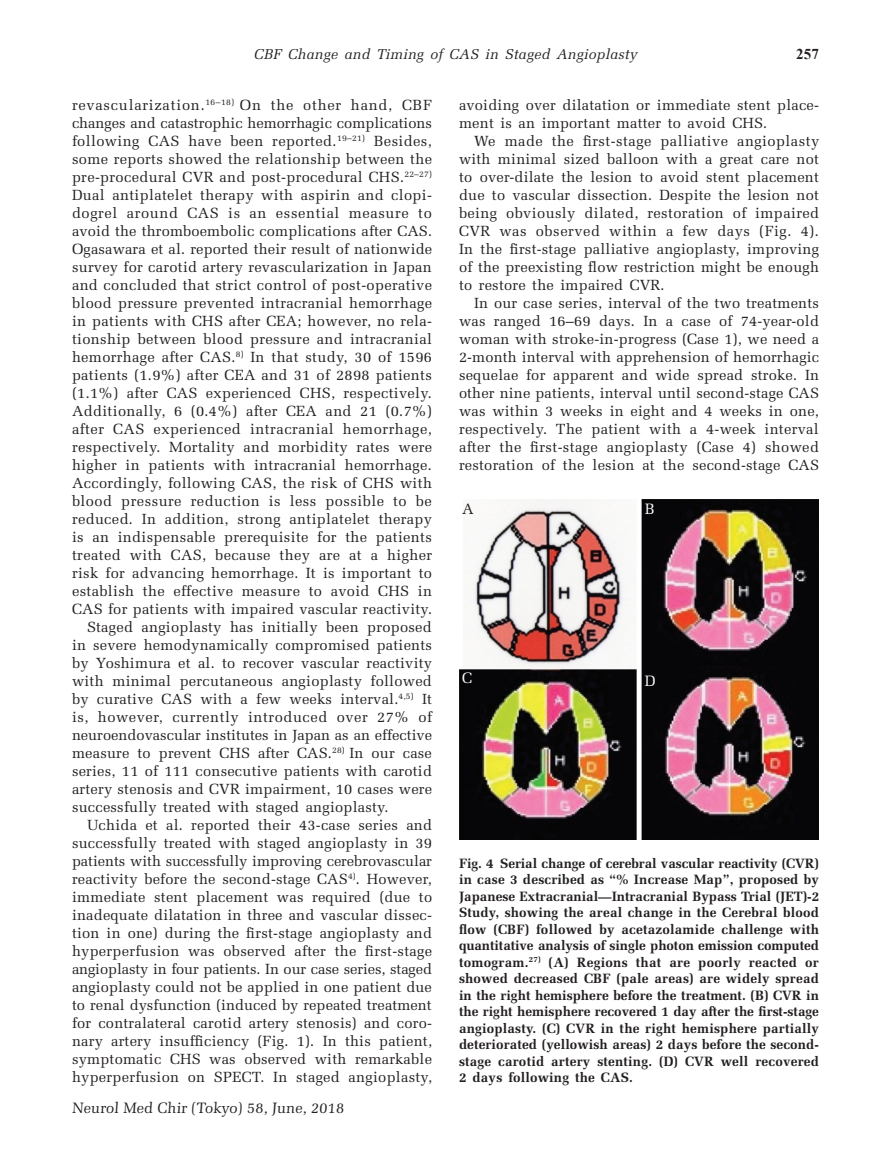
<style>
.page{position:relative;width:876px;height:1175px;background:#fff}
.page>*{position:absolute;margin:0;border:0;box-sizing:border-box;transform-origin:0 0}
.t1{font:italic 15px "Melior LT Std";color:#231f20}
.t2{font:700 15px "Times New Roman";color:#231f20}
.t3{font:15px "Melior LT Std";color:#fff}
.t4{font:15px "Melior LT Std";color:#231f20}
.Tx{font:14.7px/18px "Melior LT Std";letter-spacing:.015em;color:#231f20;text-align:justify}
.t5{font:italic 14.25px "Melior LT Std";letter-spacing:.015em;color:#231f20}
.Fig_Caption{font:700 13.5px/16.5px "Melior LT Std";letter-spacing:.015em;color:#231f20;text-align:justify}
</style>
<div class="page">
<img style="left:459px;top:499px;width:360px;height:340px">
<p class="t5" style="left:254px;top:46px;width:385px">CBF Change and Timing of CAS in Staged Angioplasty</p>
<p class="t2" style="left:796px;top:43px;width:24px">257</p>
<p class="Tx" style="left:72px;top:96px;width:362px">revascularization.<sup>16–18)</sup> On the other hand, CBF changes and catastrophic hemorrhagic complications following CAS have been reported.<sup>19–21)</sup> Besides, some reports showed the relationship between the pre-procedural CVR and post-procedural CHS.<sup>22–27)<br></sup>Dual antiplatelet therapy with aspirin and clopi&shy;dogrel around CAS is an essential measure to avoid the thromboembolic complications after CAS.<br>Ogasawara et al. reported their result of nationwide survey for carotid artery revascularization in Japan and concluded that strict control of post-operative blood pressure prevented intracranial hemorrhage in patients with CHS after CEA; however, no rela&shy;tionship between blood pressure and intracranial hemorrhage after CAS.<sup>8)</sup> In that study, 30 of 1596 patients (1.9%) after CEA and 31 of 2898 patients (1.1%) after CAS experienced CHS, respectively.<br>Additionally, 6 (0.4%) after CEA and 21 (0.7%) after CAS experienced intracranial hemorrhage, respectively. Mortality and morbidity rates were higher in patients with intracranial hemorrhage.<br>Accordingly, following CAS, the risk of CHS with blood pressure reduction is less possible to be reduced. In addition, strong antiplatelet therapy is an indispensable prerequisite for the patients treated with CAS, because they are at a higher risk for advancing hemorrhage. It is important to establish the effective measure to avoid CHS in CAS for patients with impaired vascular reactivity.</p>
<p class="Tx" style="left:72px;top:618px;width:362px;text-indent:15px">Staged angioplasty has initially been proposed in severe hemodynamically compromised patients by Yoshimura et al. to recover vascular reactivity with minimal percutaneous angioplasty followed by curative CAS with a few weeks interval.<sup>4,5)</sup> It is, however, currently introduced over 27% of neuroendovascular institutes in Japan as an effective measure to prevent CHS after CAS.<sup>28)</sup> In our case series, 11 of 111 consecutive patients with carotid artery stenosis and CVR impairment, 10 cases were successfully treated with staged angioplasty.</p>
<p class="Tx" style="left:72px;top:816px;width:362px;text-indent:15px">Uchida et al. reported their 43-case series and successfully treated with staged angioplasty in 39 patients with successfully improving cerebrovascular reactivity before the second-stage CAS<sup>4)</sup>. However, immediate stent placement was required (due to inadequate dilatation in three and vascular dissec&shy;tion in one) during the first-stage angioplasty and hyperperfusion was observed after the first-stage angioplasty in four patients. In our case series, staged angioplasty could not be applied in one patient due to renal dysfunction (induced by repeated treatment for contralateral carotid artery stenosis) and coro&shy;nary artery insufficiency (Fig. 1). In this patient, symptomatic CHS was observed with remarkable hyperperfusion on SPECT. In staged angioplasty,</p>
<p class="t1" style="left:72px;top:1099px;width:277px">Neurol Med Chir (Tokyo) 58, June, 2018</p>
<p class="Tx" style="left:459px;top:96px;width:362px">avoiding over dilatation or immediate stent place&shy;ment is an important matter to avoid CHS.</p>
<p class="Tx" style="left:459px;top:132px;width:362px;text-indent:15px">We made the first-stage palliative angioplasty with minimal sized balloon with a great care not to over-dilate the lesion to avoid stent placement due to vascular dissection. Despite the lesion not being obviously dilated, restoration of impaired CVR was observed within a few days (Fig. 4).<br>In the first-stage palliative angioplasty, improving of the preexisting flow restriction might be enough to restore the impaired CVR.</p>
<p class="Tx" style="left:459px;top:294px;width:362px;text-indent:15px">In our case series, interval of the two treatments was ranged 16–69 days. In a case of 74-year-old woman with stroke-in-progress (Case 1), we need a 2-month interval with apprehension of hemorrhagic sequelae for apparent and wide spread stroke. In other nine patients, interval until second-stage CAS was within 3 weeks in eight and 4 weeks in one, respectively. The patient with a 4-week interval after the first-stage angioplasty (Case 4) showed restoration of the lesion at the second-stage CAS</p>
<p class="t4" style="left:462px;top:500px;width:13px">A</p>
<p class="t3" style="left:645px;top:500px;width:12px">B</p>
<p class="t3" style="left:462px;top:669px;width:12px">C</p>
<p class="t3" style="left:645px;top:672px;width:12px">D</p>
<p class="Fig_Caption" style="left:459px;top:854px;width:362px">Fig. 4 Serial change of cerebral vascular reactivity (CVR) in case 3 described as “% Increase Map”, proposed by Japanese Extracranial—Intracranial Bypass Trial (JET)-2<br>Study, showing the areal change in the Cerebral blood flow (CBF) followed by acetazolamide challenge with quantitative analysis of single photon emission computed tomogram.<sup>27)</sup> (A) Regions that are poorly reacted or showed decreased CBF (pale areas) are widely spread in the right hemisphere before the treatment. (B) CVR in the right hemisphere recovered 1 day after the first-stage angioplasty. (C) CVR in the right hemisphere partially deteriorated (yellowish areas) 2 days before the second&shy;stage carotid artery stenting. (D) CVR well recovered 2 days following the CAS.</p>
</div>
